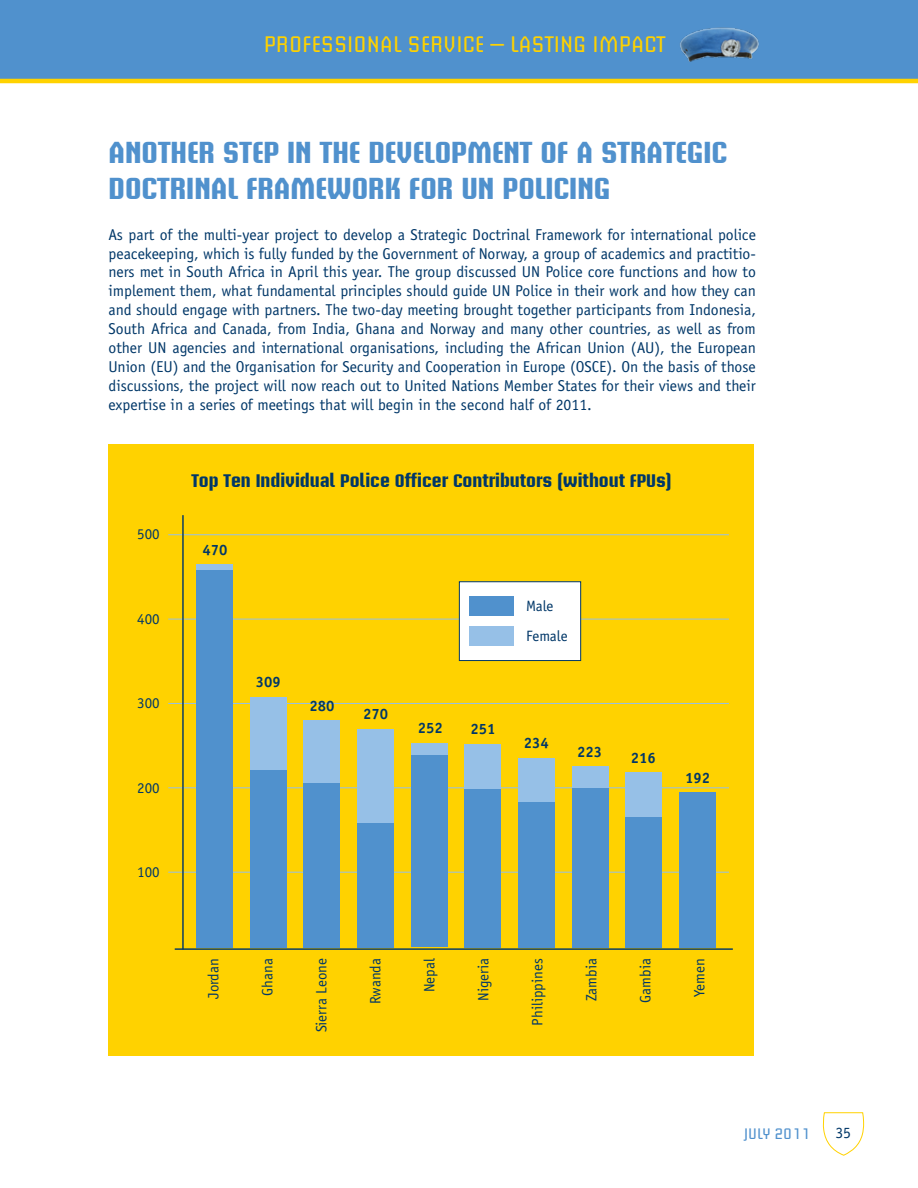
<style>
.page{position:relative;width:918px;height:1188px;background:#fff}
.page>*{position:absolute;margin:0;border:0;box-sizing:border-box;transform-origin:0 0}
.t1{font:700 30px/36px "Briem Akademi Std";color:#5091cd}
.t2{font:22.2px "Briem Akademi Std";color:#ffd200}
.t3{font:700 18px "Briem Akademi Std";color:#003768}
.t4{font:15.75px/18.9px "Officina Sans Std";color:#003768;text-align:justify}
.t5{font:15px "Officina Sans Std";color:#003768}
.t6{font:700 15px "Officina Sans Std";color:#003768}
.t7{font:15px "Briem Akademi Std";color:#5091cd}
</style>
<div class="page">
<svg style="left:822px;top:1112px;width:42px;height:44px"></svg>
<div style="left:0;top:0;width:918px;height:81px;background:#5091cd"></div>
<img style="left:680px;top:27px;width:79px;height:35px">
<hr style="left:0;top:79px;width:918px;height:4px;background:#ffd200">
<div style="left:109px;top:444px;width:645px;height:611px;background:#ffd200"></div>
<hr style="left:168px;top:619px;width:561px;height:1px;background:#96c0e7">
<hr style="left:168px;top:534px;width:561px;height:1px;background:#96c0e7">
<hr style="left:168px;top:703px;width:561px;height:1px;background:#96c0e7">
<hr style="left:168px;top:788px;width:561px;height:1px;background:#96c0e7">
<hr style="left:168px;top:872px;width:561px;height:1px;background:#96c0e7">
<div style="left:196px;top:565px;width:37px;height:5px;background:#96c0e7"></div>
<div style="left:196px;top:570px;width:37px;height:377px;background:#5091cd"></div>
<div style="left:250px;top:697px;width:36px;height:73px;background:#96c0e7"></div>
<div style="left:250px;top:770px;width:36px;height:177px;background:#5091cd"></div>
<div style="left:304px;top:721px;width:36px;height:62px;background:#96c0e7"></div>
<div style="left:304px;top:783px;width:36px;height:164px;background:#5091cd"></div>
<div style="left:357px;top:729px;width:37px;height:94px;background:#96c0e7"></div>
<div style="left:357px;top:823px;width:37px;height:124px;background:#5091cd"></div>
<div style="left:411px;top:743px;width:36px;height:12px;background:#96c0e7"></div>
<div style="left:411px;top:755px;width:36px;height:192px;background:#5091cd"></div>
<div style="left:465px;top:744px;width:36px;height:45px;background:#96c0e7"></div>
<div style="left:465px;top:789px;width:36px;height:158px;background:#5091cd"></div>
<div style="left:518px;top:758px;width:37px;height:44px;background:#96c0e7"></div>
<div style="left:518px;top:802px;width:37px;height:145px;background:#5091cd"></div>
<div style="left:572px;top:767px;width:36px;height:21px;background:#96c0e7"></div>
<div style="left:572px;top:788px;width:36px;height:159px;background:#5091cd"></div>
<div style="left:625px;top:772px;width:37px;height:45px;background:#96c0e7"></div>
<div style="left:625px;top:817px;width:37px;height:130px;background:#5091cd"></div>
<div style="left:679px;top:792px;width:36px;height:156px;background:#5091cd"></div>
<hr style="left:175px;top:948px;width:558px;height:2px;background:#003768">
<hr style="left:182px;top:515px;width:2px;height:435px;background:#003768">
<div style="left:459px;top:581px;width:122px;height:80px;background:#fff;border:1px solid #003768"></div>
<div style="left:469px;top:626px;width:44px;height:20px;background:#96c0e7"></div>
<div style="left:469px;top:596px;width:44px;height:20px;background:#5091cd"></div>
<h2 class="t2" style="left:264px;top:32px;width:95px">PROFESSIONA</h2>
<h2 class="t2" style="left:393px;top:32px;width:172px">L SERVICE – LASTING</h2>
<h2 class="t2" style="left:593px;top:32px;width:21px">IMPAC</h2>
<h2 class="t2" style="left:656px;top:32px;width:11px">T</h2>
<h1 class="t1" style="left:109px;top:135px;width:620px">ANOTHER STEP IN THE DEVELOPMENT OF A STRATEGIC<br>DOCTRINAL FRAMEWORK FOR UN POLICING</h1>
<p class="t4" style="left:109px;top:225px;width:649px">As part of the multi-year project to develop a Strategic Doctrinal Framework for international police peacekeeping, which is fully funded by the Government of Norway, a group of academics and practitio&shy;ners met in South Africa in April this year. The group discussed UN Police core functions and how to implement them, what fundamental principles should guide UN Police in their work and how they can and should engage with partners. The two-day meeting brought together participants from Indonesia, South Africa and Canada, from India, Ghana and Norway and many other countries, as well as from other UN agencies and international organisations, including the African Union (AU), the European Union (EU) and the Organisation for Security and Cooperation in Europe (OSCE). On the basis of those discussions, the project will now reach out to United Nations Member States for their views and their expertise in a series of meetings that will begin in the second half of 2011.</p>
<p class="t5" style="left:137px;top:526px;width:24px">500</p>
<p class="t5" style="left:137px;top:610px;width:24px">400</p>
<p class="t5" style="left:137px;top:694px;width:24px">300</p>
<p class="t5" style="left:137px;top:779px;width:24px">200</p>
<p class="t5" style="left:137px;top:863px;width:24px">100</p>
<p class="t3" style="left:191px;top:471px;width:482px">TOP TEN INDIVIDUAL POLICE OFFICER CONTRIBUTORS (WITHOUT FPUS)</p>
<p class="t6" style="left:202px;top:541px;width:27px">470</p>
<p class="t6" style="left:256px;top:673px;width:27px">309</p>
<p class="t6" style="left:310px;top:696px;width:27px">280</p>
<p class="t6" style="left:363px;top:705px;width:27px">270</p>
<p class="t5" style="left:526px;top:597px;width:29px">Male</p>
<p class="t5" style="left:526px;top:628px;width:43px">Female</p>
<p class="t6" style="left:418px;top:719px;width:27px">252</p>
<p class="t6" style="left:470px;top:720px;width:27px">251</p>
<p class="t6" style="left:524px;top:734px;width:27px">234</p>
<p class="t6" style="left:577px;top:743px;width:27px">223</p>
<p class="t6" style="left:631px;top:748px;width:27px">216</p>
<p class="t6" style="left:685px;top:769px;width:27px">192</p>
<p class="t5" style="left:205px;top:999px;width:42px;rotate:-90deg">Jordan</p>
<p class="t5" style="left:259px;top:996px;width:39px;rotate:-90deg">Ghana</p>
<p class="t5" style="left:313px;top:1032px;width:75px;rotate:-90deg">Sierra Leone</p>
<p class="t5" style="left:367px;top:1004px;width:47px;rotate:-90deg">Rwanda</p>
<p class="t5" style="left:421px;top:992px;width:35px;rotate:-90deg">Nepal</p>
<p class="t5" style="left:475px;top:1001px;width:44px;rotate:-90deg">Nigeria</p>
<p class="t5" style="left:529px;top:1026px;width:68px;rotate:-90deg">Philippines</p>
<p class="t5" style="left:583px;top:1001px;width:44px;rotate:-90deg">Zambia</p>
<p class="t5" style="left:637px;top:1003px;width:46px;rotate:-90deg">Gambia</p>
<p class="t5" style="left:691px;top:997px;width:40px;rotate:-90deg">Yemen</p>
<p class="t7" style="left:744px;top:1125px;width:68px">JULY 2011</p>
<p class="t4" style="left:835px;top:1123px;width:17px">35</p>
</div>
